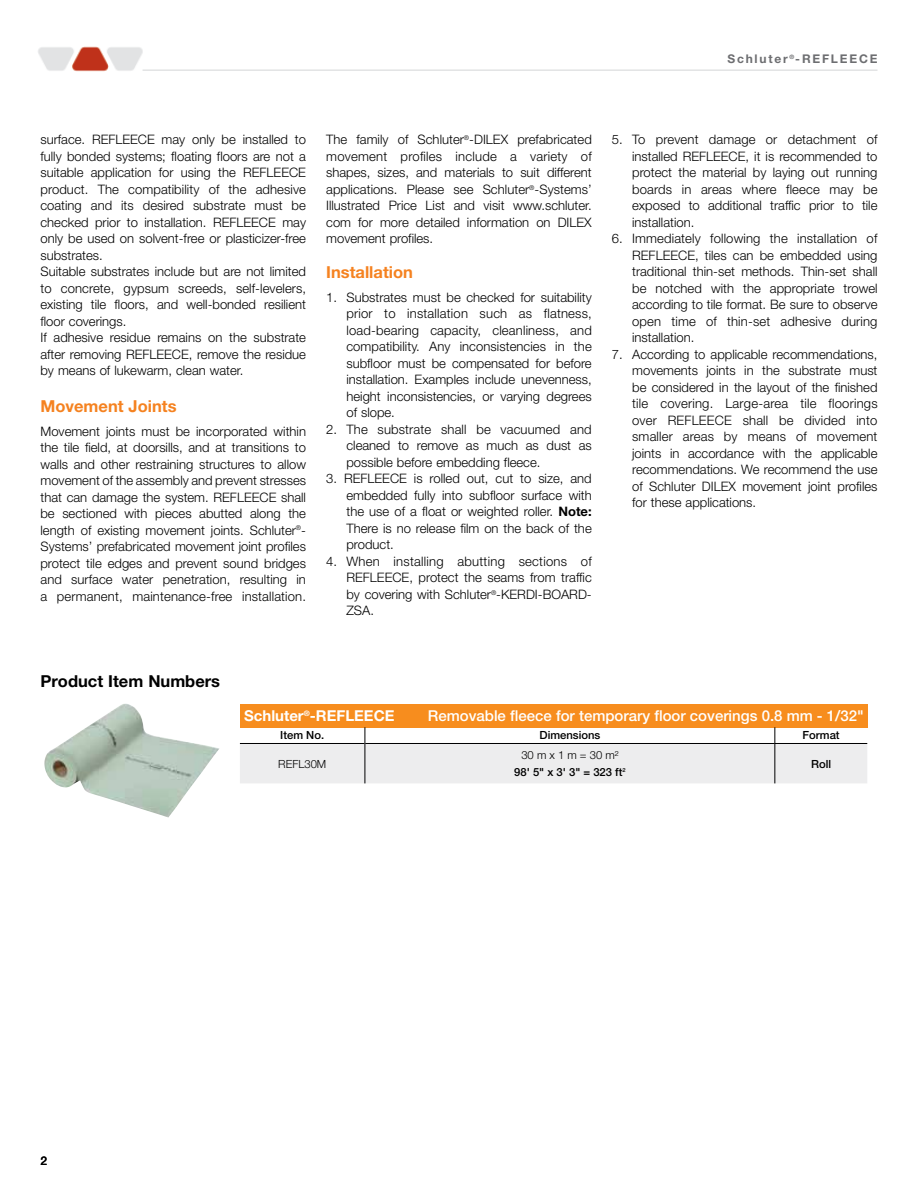
<style>
.page{position:relative;width:918px;height:1188px;background:#fff}
.page>*{position:absolute;margin:0;border:0;box-sizing:border-box;transform-origin:0 0}
.t1{font:700 16.5px "Helvetica Neue LT Pro";color:#f58220}
.t2{font:700 16.5px "Helvetica Neue LT Pro";color:#000}
.t3{font:500 15px "Helvetica Neue LT Pro";color:#fff}
.t4{font:700 15px "Helvetica Neue LT Pro";color:#fff}
.t5{font:300 13.05px/16.5px "Helvetica Neue LT Pro";color:#000;text-align:justify}
.t6{font:700 12px "Helvetica Neue LT Pro";letter-spacing:.15em;color:#6d6e71}
.t7{font:500 12px "Helvetica Neue LT Pro";color:#000}
.t8{font:500 11.25px/16.8px "Helvetica Neue LT Pro";color:#000;text-align:center}
.t9{font:300 11.25px "Helvetica Neue LT Pro";color:#000}
.s1{font-weight:700}
.s2{font-weight:300}
</style>
<div class="page">
<img style="left:38px;top:46px;width:105px;height:26px">
<hr style="left:143px;top:69px;width:734px;height:2px;background:#e2e3e4">
<div style="left:240px;top:704px;width:627px;height:23px;background:#f78d1e"></div>
<svg style="left:240px;top:727px;width:627px;height:56px"></svg>
<hr style="left:365px;top:743px;width:1px;height:40px;background:#000">
<img style="left:44px;top:704px;width:175px;height:113px">
<p class="t6" style="left:727px;top:51px;width:152px">Schluter <sup>®</sup>-REFLEECE</p>
<p class="t5" style="left:40px;top:131px;width:267px;text-align:left">surface. REFLEECE may only be installed to fully bonded systems; floating floors are not a suitable application for using the REFLEECE product. The compatibility of the adhesive coating and its desired substrate must be checked prior to installation. REFLEECE may only be used on solvent-free or plasticizer-free substrates.<br>Suitable substrates include but are not limited to concrete, gypsum screeds, self-levelers, existing tile floors, and well-bonded resilient floor coverings.<br>If adhesive residue remains on the substrate after removing REFLEECE, remove the residue by means of lukewarm, clean water.</p>
<p class="t1" style="left:40px;top:396px;width:138px">Movement Joints</p>
<p class="t5" style="left:40px;top:422px;width:267px">Movement joints must be incorporated within the tile field, at doorsills, and at transitions to walls and other restraining structures to allow movement of the assembly and prevent stresses that can damage the system. REFLEECE shall be sectioned with pieces abutted along the length of existing movement joints. Schluter<sup>®</sup>- Systems’ prefabricated movement joint profiles protect tile edges and prevent sound bridges and surface water penetration, resulting in a permanent, maintenance-free installation.</p>
<p class="t5" style="left:326px;top:131px;width:267px">The family of Schluter<sup>®</sup>-DILEX prefabricated movement profiles include a variety of shapes, sizes, and materials to suit different applications. Please see Schluter<sup>®</sup>-Systems’ Illustrated Price List and visit www.schluter. com for more detailed information on DILEX movement profiles.</p>
<p class="t1" style="left:326px;top:262px;width:88px">Installation</p>
<p class="t5" style="left:346px;top:289px;width:247px;text-indent:-20px">1. Substrates must be checked for suitability prior to installation such as flatness, load-bearing capacity, cleanliness, and compatibility. Any inconsistencies in the subfloor must be compensated for before installation. Examples include unevenness, height inconsistencies, or varying degrees of slope.</p>
<p class="t5" style="left:346px;top:421px;width:247px;text-indent:-20px">2. The substrate shall be vacuumed and cleaned to remove as much as dust as possible before embedding fleece.</p>
<p class="t5" style="left:346px;top:470px;width:247px;text-indent:-20px">3. REFLEECE is rolled out, cut to size, and embedded fully into subfloor surface with the use of a float or weighted roller. <span class="s1">Note:<br></span>There is no release film on the back of the product.</p>
<p class="t5" style="left:346px;top:553px;width:247px;text-indent:-20px">4. When installing abutting sections of REFLEECE, protect the seams from traffic by covering with Schluter<sup>®</sup>-KERDI-BOARD-ZSA.</p>
<p class="t5" style="left:632px;top:131px;width:247px;text-indent:-20px">5. To prevent damage or detachment of installed REFLEECE, it is recommended to protect the material by laying out running boards in areas where fleece may be exposed to additional traffic prior to tile installation.</p>
<p class="t5" style="left:632px;top:230px;width:247px;text-indent:-20px">6. Immediately following the installation of REFLEECE, tiles can be embedded using traditional thin-set methods. Thin-set shall be notched with the appropriate trowel according to tile format. Be sure to observe open time of thin-set adhesive during installation.</p>
<p class="t5" style="left:632px;top:346px;width:247px;text-indent:-20px">7. According to applicable recommendations, movements joints in the substrate must be considered in the layout of the finished tile covering. Large-area tile floorings over REFLEECE shall be divided into smaller areas by means of movement joints in accordance with the applicable recommendations. We recommend the use of Schluter DILEX movement joint profiles for these applications.</p>
<p class="t2" style="left:40px;top:671px;width:181px">Product Item Numbers</p>
<p class="t7" style="left:40px;top:1154px;width:8px">2</p>
<p class="t4" style="left:244px;top:706px;width:152px">Schluter<sup>®</sup>-REFLEECE</p>
<p class="t3" style="left:428px;top:707px;width:438px">Removable fleece for temporary floor coverings 0.8 mm - 1/32"</p>
<p class="t8" style="left:280px;top:727px;width:45px">Item No.</p>
<p class="t8" style="left:540px;top:727px;width:62px">Dimensions</p>
<p class="t8" style="left:803px;top:727px;width:39px">Format</p>
<p class="t9" style="left:278px;top:757px;width:50px">REFL30M</p>
<p class="t8" style="left:514px;top:747px;width:113px"><span class="s2">30 m x 1 m = 30 m²<br></span>98' 5" x 3' 3" = 323 ft<sup>2</sup></p>
<p class="t8" style="left:811px;top:755px;width:22px">Roll</p>
</div>
